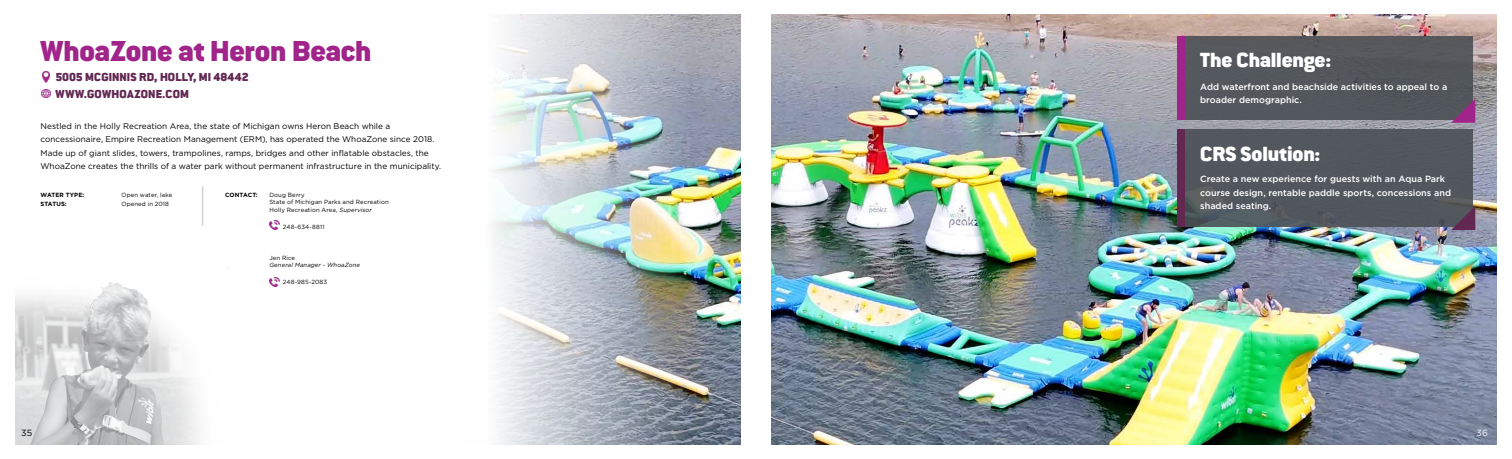
<style>
.page{position:relative;width:1512px;height:459px;background:#fff}
.page>*{position:absolute;margin:0;border:0;box-sizing:border-box;transform-origin:0 0}
.t1{font:31.72px "Conduit ITC Black";letter-spacing:-.005em;color:#a02489}
.t2{font:22.5px "Conduit ITC Black";letter-spacing:-.005em;color:#fff}
.t3{font:12.75px/16.5px "Conduit ITC Black";letter-spacing:.01em;color:#622852}
.t4{font:500 9px/13.5px "Gotham";color:#fff}
.t5{font:9px "Gotham";color:#fff}
.t6{font:9px "Gotham";color:#000}
.t7{font:8.25px/13.5px "Gotham";color:#000}
.t8{font:6px/7.2px "Gotham";letter-spacing:.015em;color:#000}
.t9{font:700 6px/9.1px "Gotham";letter-spacing:.015em;color:#000}
.t10{font:italic 6px "Gotham";letter-spacing:.015em;color:#000}
.s1{font-style:italic}
</style>
<div class="page">
<img style="left:494px;top:14px;width:1003px;height:431px">
<img style="left:15px;top:282px;width:185px;height:163px">
<hr style="left:202px;top:186px;width:1px;height:40px;background:#d1d3d4">
<svg style="left:42px;top:72px;width:7px;height:10px"></svg>
<svg style="left:41px;top:89px;width:9px;height:9px"></svg>
<svg style="left:269px;top:220px;width:10px;height:9px"></svg>
<svg style="left:269px;top:277px;width:10px;height:10px"></svg>
<div style="left:1185px;top:36px;width:287px;height:84px;background:#54585d"></div>
<div style="left:1185px;top:129px;width:287px;height:98px;background:#52575e"></div>
<div style="left:1177px;top:36px;width:8px;height:84px;background:#a02489"></div>
<div style="left:1177px;top:129px;width:8px;height:98px;background:#622852"></div>
<svg style="left:1451px;top:99px;width:24px;height:24px"></svg>
<svg style="left:1451px;top:206px;width:24px;height:24px"></svg>
<div style="left:756px;top:0;width:15px;height:459px;background:#fff"></div>
<div style="left:741px;top:0;width:15px;height:459px;background:#fff"></div>
<h1 class="t1" style="left:40px;top:31px;width:332px">WhoaZone at Heron Beach</h1>
<h3 class="t3" style="left:56px;top:69px;width:195px">5005 MCGINNIS RD, HOLLY, MI 48442<br>WWW.GOWHOAZONE.COM</h3>
<p class="t7" style="left:40px;top:119px;width:402px">Nestled in the Holly Recreation Area, the state of Michigan owns Heron Beach while a concessionaire, Empire Recreation Management (ERM), has operated the WhoaZone since 2018.<br>Made up of giant slides, towers, trampolines, ramps, bridges and other inflatable obstacles, the WhoaZone creates the thrills of a water park without permanent infrastructure in the municipality.</p>
<p class="t9" style="left:40px;top:190px;width:45px">WATER TYPE:<br>STATUS:</p>
<p class="t8" style="left:121px;top:190px;width:52px;line-height:9.1px">Open water, lake<br>Opened in 2018</p>
<p class="t9" style="left:225px;top:190px;width:34px">CONTACT:</p>
<p class="t8" style="left:269px;top:191px;width:121px">Doug Berry<br>State of Michigan Parks and Recreation<br>Holly Recreation Area, <span class="s1">Supervisor</span></p>
<p class="t8" style="left:283px;top:223px;width:43px">248-634-8811</p>
<p class="t8" style="left:269px;top:254px;width:27px">Jen Rice</p>
<p class="t10" style="left:269px;top:261px;width:92px">General Manager - WhoaZone</p>
<p class="t8" style="left:283px;top:278px;width:46px">248-985-2083</p>
<p class="t6" style="left:21px;top:427px;width:12px">35</p>
<h2 class="t2" style="left:1200px;top:47px;width:133px">The Challenge:</h2>
<p class="t4" style="left:1200px;top:80px;width:249px">Add waterfront and beachside activities to appeal to a broader demographic.</p>
<h2 class="t2" style="left:1200px;top:140px;width:122px">CRS Solution:</h2>
<p class="t4" style="left:1200px;top:172px;width:252px">Create a new experience for guests with an Aqua Park course design, rentable paddle sports, concessions and shaded seating.</p>
<p class="t5" style="left:1477px;top:427px;width:13px">36</p>
</div>
